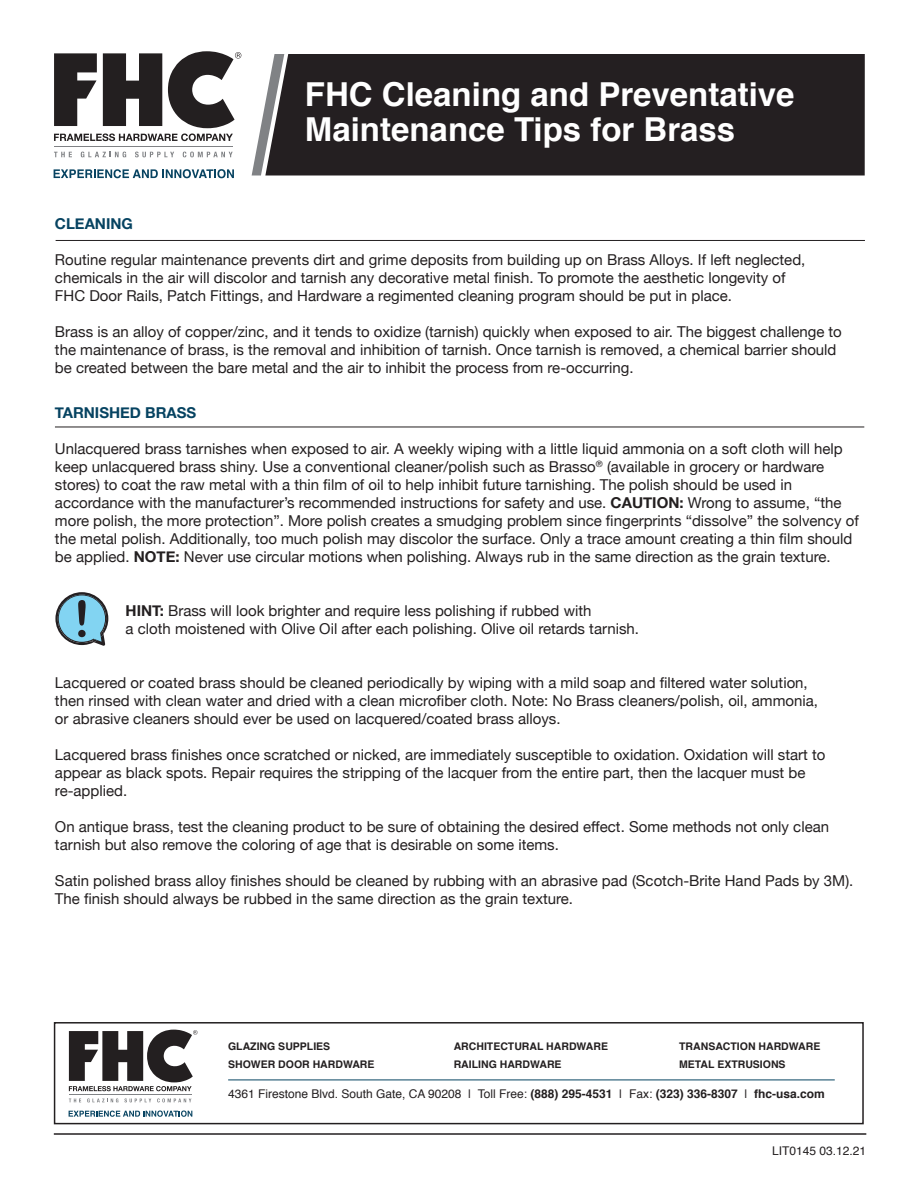
<style>
.page{position:relative;width:918px;height:1188px;background:#fff}
.page>*{position:absolute;margin:0;border:0;box-sizing:border-box;transform-origin:0 0}
.t1{font:700 33px/34.5px "Helvetica";color:#fff}
.t2{font:15px/18px "Helvetica Neue";color:#231f20}
.t3{font:700 15px "Helvetica Neue";color:#064361}
.t4{font:12px "Helvetica";color:#231f20}
.t5{font:700 10.5px "Helvetica";color:#231f20}
.s1{font-weight:700}
</style>
<div class="page">
<div style="left:54px;top:1022px;width:810px;height:102px;border:2px solid #231f20"></div>
<div style="left:284px;top:54px;width:581px;height:122px;background:#241f21"></div>
<svg style="left:252px;top:54px;width:32px;height:122px"></svg>
<hr style="left:54px;top:1133px;width:812px;height:2px;background:#231f20">
<hr style="left:228px;top:1080px;width:607px;height:1px;background:#064361">
<svg style="left:54px;top:152px;width:18px;height:5px"></svg>
<svg style="left:81px;top:152px;width:45px;height:5px"></svg>
<svg style="left:135px;top:152px;width:39px;height:5px"></svg>
<svg style="left:183px;top:152px;width:50px;height:5px"></svg>
<svg style="left:54px;top:134px;width:179px;height:7px"></svg>
<svg style="left:54px;top:53px;width:43px;height:73px"></svg>
<svg style="left:103px;top:53px;width:59px;height:73px"></svg>
<hr style="left:54px;top:146px;width:179px;height:1px;background:#808285">
<svg style="left:168px;top:51px;width:73px;height:77px"></svg>
<svg style="left:54px;top:169px;width:180px;height:9px"></svg>
<svg style="left:69px;top:1099px;width:12px;height:3px"></svg>
<svg style="left:87px;top:1098px;width:31px;height:4px"></svg>
<svg style="left:124px;top:1098px;width:27px;height:4px"></svg>
<svg style="left:157px;top:1098px;width:34px;height:4px"></svg>
<hr style="left:69px;top:1095px;width:123px;height:1px;background:#808285">
<svg style="left:69px;top:1030px;width:128px;height:61px"></svg>
<svg style="left:69px;top:1111px;width:123px;height:6px"></svg>
<hr style="left:56px;top:240px;width:809px;height:1px;background:#231f20">
<hr style="left:55px;top:427px;width:809px;height:1px;background:#231f20">
<svg style="left:55px;top:592px;width:53px;height:54px"></svg>
<p class="t1" style="left:305px;top:78px;width:491px">FHC Cleaning and Preventative<br>Maintenance Tips for Brass</p>
<p class="t3" style="left:55px;top:212px;width:80px">CLEANING</p>
<p class="t2" style="left:55px;top:251px;width:752px">Routine regular maintenance prevents dirt and grime deposits from building up on Brass Alloys. If left neglected, chemicals in the air will discolor and tarnish any decorative metal finish. To promote the aesthetic longevity of<br>FHC Door Rails, Patch Fittings, and Hardware a regimented cleaning program should be put in place.</p>
<p class="t2" style="left:55px;top:323px;width:788px">Brass is an alloy of copper/zinc, and it tends to oxidize (tarnish) quickly when exposed to air. The biggest challenge to the maintenance of brass, is the removal and inhibition of tarnish. Once tarnish is removed, a chemical barrier should be created between the bare metal and the air to inhibit the process from re-occurring.</p>
<p class="t3" style="left:55px;top:401px;width:143px">TARNISHED BRASS</p>
<p class="t2" style="left:55px;top:440px;width:805px">Unlacquered brass tarnishes when exposed to air. A weekly wiping with a little liquid ammonia on a soft cloth will help keep unlacquered brass shiny. Use a conventional cleaner/polish such as Brasso<sup>®</sup> (available in grocery or hardware stores) to coat the raw metal with a thin film of oil to help inhibit future tarnishing. The polish should be used in accordance with the manufacturer’s recommended instructions for safety and use. <span class="s1">CAUTION:</span> Wrong to assume, “the more polish, the more protection”. More polish creates a smudging problem since fingerprints “dissolve” the solvency of the metal polish. Additionally, too much polish may discolor the surface. Only a trace amount creating a thin film should be applied. <span class="s1">NOTE:</span> Never use circular motions when polishing. Always rub in the same direction as the grain texture.</p>
<p class="t2" style="left:126px;top:602px;width:515px"><span class="s1">HINT:</span> Brass will look brighter and require less polishing if rubbed with<br>a cloth moistened with Olive Oil after each polishing. Olive oil retards tarnish.</p>
<p class="t2" style="left:55px;top:674px;width:765px">Lacquered or coated brass should be cleaned periodically by wiping with a mild soap and filtered water solution, then rinsed with clean water and dried with a clean microfiber cloth. Note: No Brass cleaners/polish, oil, ammonia, or abrasive cleaners should ever be used on lacquered/coated brass alloys.</p>
<p class="t2" style="left:55px;top:746px;width:772px">Lacquered brass finishes once scratched or nicked, are immediately susceptible to oxidation. Oxidation will start to appear as black spots. Repair requires the stripping of the lacquer from the entire part, then the lacquer must be re-applied.</p>
<p class="t2" style="left:55px;top:818px;width:776px">On antique brass, test the cleaning product to be sure of obtaining the desired effect. Some methods not only clean tarnish but also remove the coloring of age that is desirable on some items.</p>
<p class="t2" style="left:55px;top:872px;width:800px">Satin polished brass alloy finishes should be cleaned by rubbing with an abrasive pad (Scotch-Brite Hand Pads by 3M).<br>The finish should always be rubbed in the same direction as the grain texture.</p>
<p class="t5" style="left:228px;top:1038px;width:104px">GLAZING SUPPLIES</p>
<p class="t5" style="left:228px;top:1056px;width:148px">SHOWER DOOR HARDWARE</p>
<p class="t5" style="left:454px;top:1038px;width:156px">ARCHITECTURAL HARDWARE</p>
<p class="t5" style="left:454px;top:1056px;width:109px">RAILING HARDWARE</p>
<p class="t5" style="left:679px;top:1038px;width:143px">TRANSACTION HARDWARE</p>
<p class="t5" style="left:679px;top:1056px;width:108px">METAL EXTRUSIONS</p>
<p class="t4" style="left:228px;top:1085px;width:598px">4361 Firestone Blvd. South Gate, CA 90208 | Toll Free: <span class="s1">(888) 295-4531</span> | Fax: <span class="s1">(323) 336-8307</span> | <span class="s1">fhc-usa.com</span></p>
<p class="t4" style="left:772px;top:1141px;width:96px">LIT0145 03.12.21</p>
</div>
